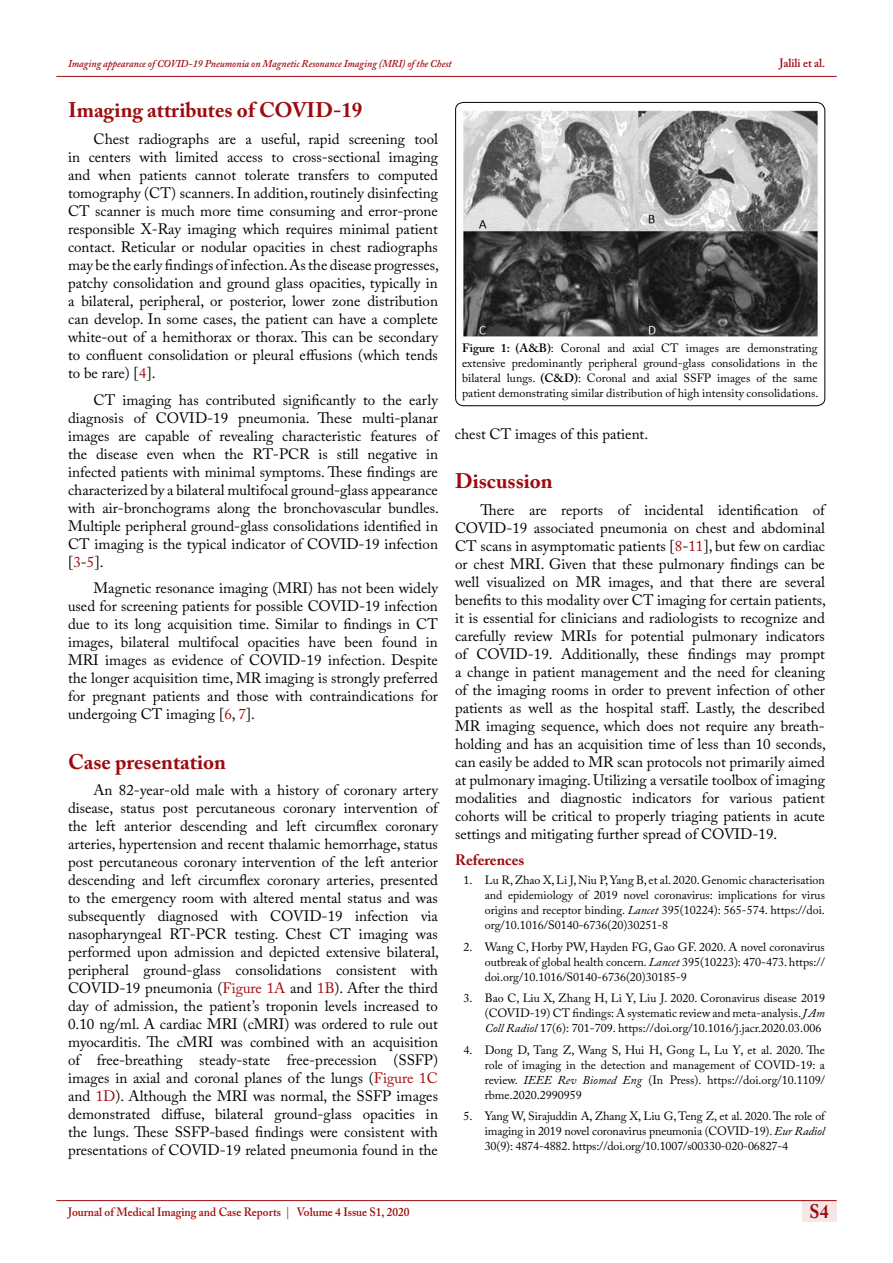
<style>
.page{position:relative;width:893px;height:1263px;background:#fff}
.page>*{position:absolute;margin:0;border:0;box-sizing:border-box;transform-origin:0 0}
.t1{font:700 21px "Adobe Caslon Pro";color:#9e0b0f}
.t2{font:700 19.5px "Adobe Caslon Pro";color:#9e0b0f;scale:.9 1}
.t3{font:15px/18px "Adobe Caslon Pro";color:#000;text-align:justify}
.t4{font:700 15px "Adobe Caslon Pro";color:#9e0b0f}
.t5{font:12px/15px "Adobe Caslon Pro";color:#000;text-align:justify}
.t6{font:600 12px "Adobe Caslon Pro";color:#9e0b0f;scale:.95 1}
.t7{font:italic 600 10.5px "Adobe Caslon Pro";color:#9e0b0f;scale:.95 1}
.s1{color:#9e0b0f}
.s2{font-weight:600}
.s3{font-style:italic}
.s4{color:#ac2f33}
</style>
<div class="page">
<div style="left:802px;top:1200px;width:35px;height:21px;background:#f5e7e7"></div>
<hr style="left:56px;top:1200px;width:781px;height:1px;background:#9e0b0f">
<hr style="left:56px;top:76px;width:781px;height:1px;background:#9e0b0f">
<svg style="left:455px;top:102px;width:370px;height:304px"></svg>
<img style="left:461px;top:110px;width:358px;height:227px">
<p class="t7" style="left:68px;top:57px;width:405px">Imaging appearance of COVID-19 Pneumonia on Magnetic Resonance Imaging (MRI) of the Chest</p>
<p class="t6" style="left:779px;top:56px;width:50px">Jalili et al.</p>
<h1 class="t1" style="left:68px;top:98px;width:296px">Imaging attributes of COVID-19</h1>
<p class="t3" style="left:68px;top:130px;width:373px;text-indent:26px">Chest radiographs are a useful, rapid screening tool in centers with limited access to cross-sectional imaging and when patients cannot tolerate transfers to computed tomography (CT) scanners. In addition, routinely disinfecting CT scanner is much more time consuming and error-prone responsible X-Ray imaging which requires minimal patient contact. Reticular or nodular opacities in chest radiographs may be the early findings of infection. As the disease progresses, patchy consolidation and ground glass opacities, typically in a bilateral, peripheral, or posterior, lower zone distribution can develop. In some cases, the patient can have a complete white-out of a hemithorax or thorax. This can be secondary to confluent consolidation or pleural effusions (which tends to be rare) [<span class="s1">4</span>].</p>
<p class="t3" style="left:68px;top:390px;width:372px;text-indent:26px">CT imaging has contributed significantly to the early diagnosis of COVID-19 pneumonia. These multi-planar images are capable of revealing characteristic features of the disease even when the RT-PCR is still negative in infected patients with minimal symptoms. These findings are characterized by a bilateral multifocal ground-glass appearance with air-bronchograms along the bronchovascular bundles.<br>Multiple peripheral ground-glass consolidations identified in CT imaging is the typical indicator of COVID-19 infection [<span class="s1">3</span>-<span class="s1">5</span>].</p>
<p class="t3" style="left:68px;top:579px;width:371px;text-indent:26px">Magnetic resonance imaging (MRI) has not been widely used for screening patients for possible COVID-19 infection due to its long acquisition time. Similar to findings in CT images, bilateral multifocal opacities have been found in MRI images as evidence of COVID-19 infection. Despite the longer acquisition time, MR imaging is strongly preferred for pregnant patients and those with contraindications for undergoing CT imaging [<span class="s1">6</span>, <span class="s1">7</span>].</p>
<h1 class="t1" style="left:68px;top:749px;width:160px">Case presentation</h1>
<p class="t3" style="left:68px;top:781px;width:372px;text-indent:26px">An 82-year-old male with a history of coronary artery disease, status post percutaneous coronary intervention of the left anterior descending and left circumflex coronary arteries, hypertension and recent thalamic hemorrhage, status post percutaneous coronary intervention of the left anterior descending and left circumflex coronary arteries, presented to the emergency room with altered mental status and was subsequently diagnosed with COVID-19 infection via nasopharyngeal RT-PCR testing. Chest CT imaging was performed upon admission and depicted extensive bilateral, peripheral ground-glass consolidations consistent with COVID-19 pneumonia (<span class="s1">Figure 1A</span> and <span class="s1">1B</span>). After the third day of admission, the patient’s troponin levels increased to 0.10 ng/ml. A cardiac MRI (cMRI) was ordered to rule out myocarditis. The cMRI was combined with an acquisition of free-breathing steady-state free-precession (SSFP) images in axial and coronal planes of the lungs (<span class="s1">Figure 1C </span>and <span class="s1">1D</span>). Although the MRI was normal, the SSFP images demonstrated diffuse, bilateral ground-glass opacities in the lungs. These SSFP-based findings were consistent with presentations of COVID-19 related pneumonia found in the</p>
<p class="t5" style="left:462px;top:341px;width:358px"><span class="s2">Figure 1: (A&amp;B)</span>: Coronal and axial CT images are demonstrating extensive predominantly peripheral ground-glass consolidations in the bilateral lungs. <span class="s2">(C&amp;D)</span>: Coronal and axial SSFP images of the same patient demonstrating similar distribution of high intensity consolidations.</p>
<p class="t3" style="left:455px;top:424px;width:195px">chest CT images of this patient.</p>
<h1 class="t1" style="left:455px;top:469px;width:99px">Discussion</h1>
<p class="t3" style="left:455px;top:500px;width:372px;text-indent:26px">There are reports of incidental identification of COVID-19 associated pneumonia on chest and abdominal CT scans in asymptomatic patients [<span class="s1">8</span>-<span class="s1">11</span>], but few on cardiac or chest MRI. Given that these pulmonary findings can be well visualized on MR images, and that there are several benefits to this modality over CT imaging for certain patients, it is essential for clinicians and radiologists to recognize and carefully review MRIs for potential pulmonary indicators of COVID-19. Additionally, these findings may prompt a change in patient management and the need for cleaning of the imaging rooms in order to prevent infection of other patients as well as the hospital staff. Lastly, the described MR imaging sequence, which does not require any breath&shy;holding and has an acquisition time of less than 10 seconds, can easily be added to MR scan protocols not primarily aimed at pulmonary imaging. Utilizing a versatile toolbox of imaging modalities and diagnostic indicators for various patient cohorts will be critical to properly triaging patients in acute settings and mitigating further spread of COVID-19.</p>
<p class="t4" style="left:455px;top:851px;width:71px">References</p>
<p class="t5" style="left:485px;top:873px;width:342px;text-indent:-21px">1. Lu R, Zhao X, Li J, Niu P, Yang B, et al. 2020. Genomic characterisation and epidemiology of 2019 novel coronavirus: implications for virus origins and receptor binding. <span class="s3">Lancet</span> 395(10224): 565-574. https://doi. org/10.1016/S0140-6736(20)30251-8</p>
<p class="t5" style="left:485px;top:939px;width:342px;text-indent:-21px">2. Wang C, Horby PW, Hayden FG, Gao GF. 2020. A novel coronavirus outbreak of global health concern. <span class="s3">Lancet</span> 395(10223): 470-473. https:// doi.org/10.1016/S0140-6736(20)30185-9</p>
<p class="t5" style="left:485px;top:990px;width:342px;text-indent:-21px">3. Bao C, Liu X, Zhang H, Li Y, Liu J. 2020. Coronavirus disease 2019 (COVID-19) CT findings: A systematic review and meta-analysis. <span class="s3">J Am Coll Radiol</span> 17(6): 701-709. https://doi.org/10.1016/j.jacr.2020.03.006</p>
<p class="t5" style="left:485px;top:1042px;width:342px;text-indent:-21px">4. Dong D, Tang Z, Wang S, Hui H, Gong L, Lu Y, et al. 2020. The role of imaging in the detection and management of COVID-19: a review. <span class="s3">IEEE Rev Biomed Eng</span> (In Press). https://doi.org/10.1109/ rbme.2020.2990959</p>
<p class="t5" style="left:485px;top:1108px;width:342px;text-indent:-21px">5. Yang W, Sirajuddin A, Zhang X, Liu G, Teng Z, et al. 2020. The role of imaging in 2019 novel coronavirus pneumonia (COVID-19). <span class="s3">Eur Radiol </span>30(9): 4874-4882. https://doi.org/10.1007/s00330-020-06827-4</p>
<p class="t6" style="left:68px;top:1204px;width:361px">Journal of Medical Imaging and Case Reports <span class="s4">|</span> Volume 4 Issue S1, 2020</p>
<h2 class="t2" style="left:810px;top:1200px;width:22px">S4</h2>
</div>
